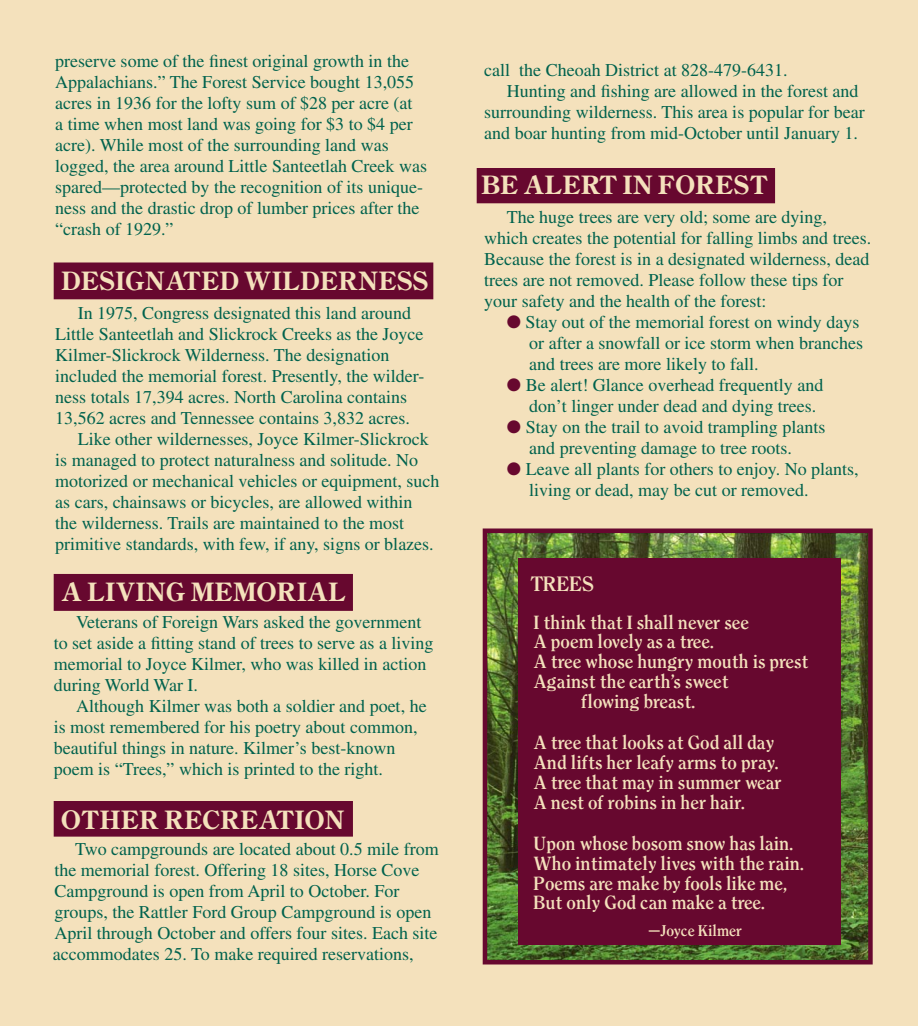
<style>
.page{position:relative;width:918px;height:1026px;background:#fff}
.page>*{position:absolute;margin:0;border:0;box-sizing:border-box;transform-origin:0 0}
.Heading_1{font:25.5px "Century Oldstyle ICG Bold";color:#f4e1bc}
.t1{font:18px/21px "Times";color:#00624d}
.t2{font:700 18px "Clearface";color:#f4e1bc}
.t3{font:700 16.5px "Clearface";color:#f4e1bc}
.t4{font:700 13.5px "Clearface";color:#f4e1bc}
.s1{color:#67082f}
</style>
<div class="page">
<div style="left:2px;top:2px;width:914px;height:1022px;background:#f4e1bc"></div>
<div style="left:0;top:0;width:918px;height:1026px;border:4px solid #f4e1bc"></div>
<div style="left:54px;top:263px;width:379px;height:36px;background:#67082f"></div>
<div style="left:54px;top:262px;width:379px;height:37px;border:2px solid #67082f"></div>
<div style="left:54px;top:575px;width:298px;height:35px;background:#67082f"></div>
<div style="left:54px;top:574px;width:299px;height:37px;border:2px solid #67082f"></div>
<div style="left:54px;top:802px;width:298px;height:34px;background:#67082f"></div>
<div style="left:54px;top:801px;width:299px;height:36px;border:2px solid #67082f"></div>
<div style="left:477px;top:169px;width:297px;height:34px;background:#67082f"></div>
<div style="left:477px;top:168px;width:298px;height:35px;border:2px solid #67082f"></div>
<img style="left:488px;top:533px;width:380px;height:426px">
<div style="left:483px;top:528px;width:390px;height:436px;border:4px solid #67082f"></div>
<div style="left:519px;top:558px;width:322px;height:387px;background:#67082f"></div>
<p class="t1" style="left:55px;top:50px;width:373px">preserve some of the finest original growth in the Appalachians.” The Forest Service bought 13,055 acres in 1936 for the lofty sum of $28 per acre (at<br>a time when most land was going for $3 to $4 per acre). While most of the surrounding land was logged, the area around Little Santeetlah Creek was spared—protected by the recognition of its unique&shy;ness and the drastic drop of lumber prices after the “crash of 1929.”</p>
<p class="Heading_1" style="left:61px;top:264px;width:369px">DESIGNATED WILDERNESS</p>
<p class="t1" style="left:55px;top:302px;width:371px;text-indent:22px">In 1975, Congress designated this land around Little Santeetlah and Slickrock Creeks as the Joyce Kilmer-Slickrock Wilderness. The designation included the memorial forest. Presently, the wilder&shy;ness totals 17,394 acres. North Carolina contains 13,562 acres and Tennessee contains 3,832 acres.</p>
<p class="t1" style="left:55px;top:428px;width:386px;text-indent:22px">Like other wildernesses, Joyce Kilmer-Slickrock is managed to protect naturalness and solitude. No motorized or mechanical vehicles or equipment, such as cars, chainsaws or bicycles, are allowed within<br>the wilderness. Trails are maintained to the most primitive standards, with few, if any, signs or blazes.</p>
<p class="Heading_1" style="left:61px;top:575px;width:286px">A LIVING MEMORIAL</p>
<p class="t1" style="left:54px;top:612px;width:381px;text-indent:22px">Veterans of Foreign Wars asked the government to set aside a fitting stand of trees to serve as a living memorial to Joyce Kilmer, who was killed in action during World War I.</p>
<p class="t1" style="left:54px;top:696px;width:374px;text-indent:22px">Although Kilmer was both a soldier and poet, he is most remembered for his poetry about common, beautiful things in nature. Kilmer’s best-known poem is “Trees,” which is printed to the right.</p>
<p class="Heading_1" style="left:61px;top:803px;width:285px">OTHER RECREATION</p>
<p class="t1" style="left:53px;top:838px;width:387px;text-indent:22px">Two campgrounds are located about 0.5 mile from the memorial forest. Offering 18 sites, Horse Cove Campground is open from April to October. For groups, the Rattler Ford Group Campground is open April through October and offers four sites. Each site accommodates 25. To make required reservations,</p>
<p class="t1" style="left:484px;top:59px;width:305px">call the Cheoah District at 828-479-6431.</p>
<p class="t1" style="left:484px;top:80px;width:382px;text-indent:22px">Hunting and fishing are allowed in the forest and surrounding wilderness. This area is popular for bear and boar hunting from mid-October until January 1.</p>
<p class="Heading_1" style="left:481px;top:168px;width:289px">BE ALERT IN FOREST</p>
<p class="t1" style="left:484px;top:206px;width:389px;text-indent:22px">The huge trees are very old; some are dying, which creates the potential for falling limbs and trees.<br>Because the forest is in a designated wilderness, dead trees are not removed. Please follow these tips for your safety and the health of the forest:</p>
<p class="t1" style="left:507px;top:311px;width:354px"><span class="s1">●</span> Stay out of the memorial forest on windy days</p>
<p class="t1" style="left:529px;top:332px;width:335px">or after a snowfall or ice storm when branches</p>
<p class="t1" style="left:529px;top:353px;width:231px">and trees are more likely to fall.</p>
<p class="t1" style="left:507px;top:374px;width:318px"><span class="s1">●</span> Be alert! Glance overhead frequently and</p>
<p class="t1" style="left:529px;top:395px;width:289px">don’t linger under dead and dying trees.</p>
<p class="t1" style="left:507px;top:416px;width:320px"><span class="s1">●</span> Stay on the trail to avoid trampling plants</p>
<p class="t1" style="left:529px;top:437px;width:264px">and preventing damage to tree roots.</p>
<p class="t1" style="left:507px;top:458px;width:354px"><span class="s1">●</span> Leave all plants for others to enjoy. No plants,</p>
<p class="t1" style="left:529px;top:479px;width:281px">living or dead, may be cut or removed.</p>
<p class="t2" style="left:530px;top:572px;width:66px">TREES</p>
<p class="t3" style="left:534px;top:611px;width:217px">I think that I shall never see</p>
<p class="t3" style="left:534px;top:631px;width:182px">A poem lovely as a tree.</p>
<p class="t3" style="left:534px;top:651px;width:276px">A tree whose hungry mouth is prest</p>
<p class="t3" style="left:534px;top:671px;width:197px">Against the earth’s sweet</p>
<p class="t3" style="left:581px;top:691px;width:115px">flowing breast.</p>
<p class="t3" style="left:534px;top:732px;width:242px">A tree that looks at God all day</p>
<p class="t3" style="left:534px;top:752px;width:246px">And lifts her leafy arms to pray.</p>
<p class="t3" style="left:534px;top:772px;width:250px">A tree that may in summer wear</p>
<p class="t3" style="left:534px;top:791px;width:213px">A nest of robins in her hair.</p>
<p class="t3" style="left:534px;top:833px;width:261px">Upon whose bosom snow has lain.</p>
<p class="t3" style="left:534px;top:853px;width:272px">Who intimately lives with the rain.</p>
<p class="t3" style="left:534px;top:872px;width:255px">Poems are make by fools like me,</p>
<p class="t3" style="left:534px;top:892px;width:233px">But only God can make a tree.</p>
<p class="t4" style="left:648px;top:922px;width:95px">—Joyce Kilmer</p>
</div>
